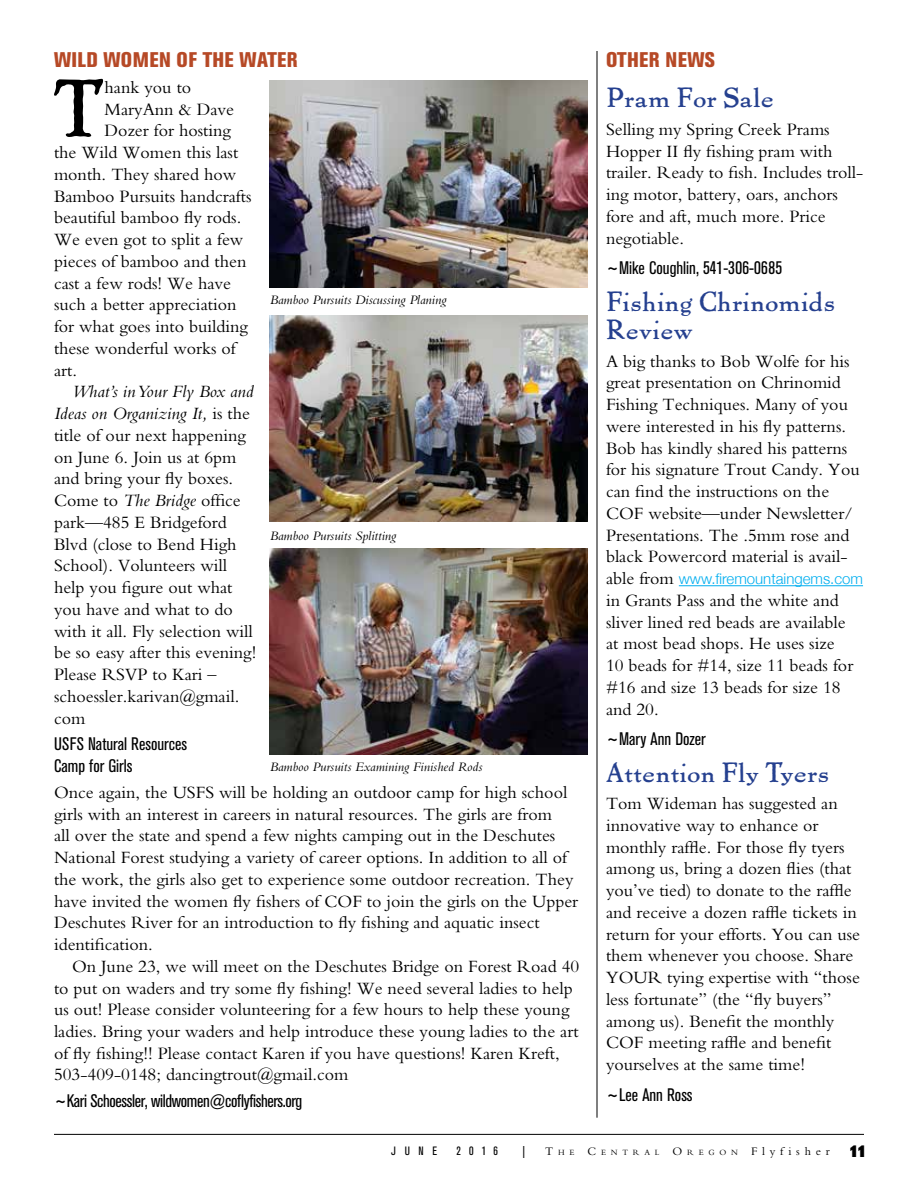
<style>
.page{position:relative;width:918px;height:1188px;background:#fff}
.page>*{position:absolute;margin:0;border:0;box-sizing:border-box;transform-origin:0 0}
.t1{font:78.15px "Pabst L";color:#000}
.t2{font:27px/28.5px "Pabst L";color:#25408f}
.t3{font:800 condensed 21px "Akzidenz Grotesk BE";letter-spacing:.02em;color:#b64926}
.t4{font:18px/21.8px "Bembo";color:#000}
.t5{font:condensed 18px/21.8px "Akzidenz Grotesk BE";color:#000}
.t6{font:condensed 18px "Akzidenz Grotesk BE";letter-spacing:-.02em;color:#000}
.t7{font:300 15px "Helvetica Neue";color:#00aeef}
.t8{font:italic 13.5px "Bembo";color:#000}
.t9{font:condensed 12px "Akzidenz Grotesk BE";letter-spacing:.7em;color:#000}
.t10{font:8.4px "Bembo";letter-spacing:.57em;color:#000}
.s1{font-style:italic}
.s2{font-family:"Bembo";font-weight:400;font-size:18px;color:#000}
.s3{font-size:12px}
.s4{font-family:"Gill Sans Extra Bold Display";font-size:16.5px}
</style>
<div class="page">
<hr style="left:54px;top:1134px;width:810px;height:1px;background:#000">
<hr style="left:597px;top:51px;width:1px;height:1067px;background:#000">
<img style="left:270px;top:81px;width:317px;height:207px">
<img style="left:270px;top:315px;width:317px;height:207px">
<img style="left:270px;top:549px;width:317px;height:206px">
<hr style="left:679px;top:585px;width:184px;height:1px;background:#00aeef">
<p class="t3" style="left:54px;top:47px;width:245px">WILD WOMEN OF THE WATER</p>
<h1 class="t1" style="left:53px;top:58px;width:54px">T</h1>
<p class="t4" style="left:105px;top:76px;width:88px">hank you to</p>
<p class="t4" style="left:105px;top:98px;width:131px">MaryAnn &amp; Dave</p>
<p class="t4" style="left:105px;top:120px;width:128px">Dozer for hosting</p>
<p class="t4" style="left:54px;top:141px;width:186px">the Wild Women this last</p>
<p class="t4" style="left:54px;top:163px;width:184px">month. They shared how</p>
<p class="t4" style="left:54px;top:185px;width:199px">Bamboo Pursuits handcrafts</p>
<p class="t4" style="left:54px;top:207px;width:189px">beautiful bamboo fly rods.</p>
<p class="t4" style="left:54px;top:228px;width:191px">We even got to split a few</p>
<p class="t4" style="left:54px;top:250px;width:194px">pieces of bamboo and then</p>
<p class="t4" style="left:54px;top:272px;width:179px">cast a few rods! We have</p>
<p class="t4" style="left:54px;top:294px;width:184px">such a better appreciation</p>
<p class="t4" style="left:54px;top:315px;width:196px">for what goes into building</p>
<p class="t4" style="left:54px;top:337px;width:183px">these wonderful works of</p>
<p class="t4" style="left:54px;top:359px;width:25px">art.</p>
<p class="t4" style="left:54px;top:381px;width:204px;text-indent:18px"><span class="s1">What’s in Your Fly Box and<br>Ideas on Organizing It,</span> is the title of our next happening on June 6. Join us at 6pm and bring your fly boxes.<br>Come to <span class="s1">The Bridge</span> office park—485 E Bridgeford<br>Blvd (close to Bend High<br>School). Volunteers will help you figure out what you have and what to do with it all. Fly selection will be so easy after this evening!<br>Please RSVP to Kari – schoessler.karivan@gmail. com</p>
<p class="t5" style="left:54px;top:733px;width:135px">USFS Natural Resources<br>Camp for Girls</p>
<p class="t4" style="left:54px;top:781px;width:526px">Once again, the USFS will be holding an outdoor camp for high school girls with an interest in careers in natural resources. The girls are from<br>all over the state and spend a few nights camping out in the Deschutes National Forest studying a variety of career options. In addition to all of the work, the girls also get to experience some outdoor recreation. They have invited the women fly fishers of COF to join the girls on the Upper Deschutes River for an introduction to fly fishing and aquatic insect identification.</p>
<p class="t4" style="left:54px;top:955px;width:527px;text-indent:18px">On June 23, we will meet on the Deschutes Bridge on Forest Road 40 to put on waders and try some fly fishing! We need several ladies to help us out! Please consider volunteering for a few hours to help these young ladies. Bring your waders and help introduce these young ladies to the art of fly fishing!! Please contact Karen if you have questions! Karen Kreft, 503-409-0148; dancingtrout@gmail.com</p>
<p class="t6" style="left:54px;top:1091px;width:250px">~Kari Schoessler, wildwomen@coflyfishers.org</p>
<p class="t8" style="left:270px;top:292px;width:178px">Bamboo Pursuits Discussing Planing</p>
<p class="t8" style="left:270px;top:527px;width:128px">Bamboo Pursuits Splitting</p>
<p class="t8" style="left:270px;top:759px;width:214px">Bamboo Pursuits Examining Finished Rods</p>
<p class="t3" style="left:606px;top:47px;width:110px">OTHER NEWS</p>
<h2 class="t2" style="left:606px;top:83px;width:170px">Pram For Sale</h2>
<p class="t4" style="left:606px;top:118px;width:259px">Selling my Spring Creek Prams<br>Hopper II fly fishing pram with trailer. Ready to fish. Includes troll&shy;ing motor, battery, oars, anchors fore and aft, much more. Price negotiable.</p>
<p class="t5" style="left:606px;top:258px;width:178px">~Mike Coughlin, 541-306-0685</p>
<h2 class="t2" style="left:606px;top:286px;width:231px">Fishing Chrinomids<br>Review</h2>
<p class="t4" style="left:606px;top:350px;width:255px">A big thanks to Bob Wolfe for his great presentation on Chrinomid Fishing Techniques. Many of you were interested in his fly patterns.<br>Bob has kindly shared his patterns for his signature Trout Candy. You can find the instructions on the COF website—under Newsletter/ Presentations. The .5mm rose and black Powercord material is avail-</p>
<p class="t7" style="left:606px;top:567px;width:259px"><span class="s2">able from</span> www.firemountaingems.com</p>
<p class="t4" style="left:606px;top:589px;width:249px">in Grants Pass and the white and sliver lined red beads are available at most bead shops. He uses size<br>10 beads for #14, size 11 beads for #16 and size 13 beads for size 18 and 20.</p>
<p class="t5" style="left:606px;top:729px;width:101px">~Mary Ann Dozer</p>
<h2 class="t2" style="left:606px;top:757px;width:225px">Attention Fly Tyers</h2>
<p class="t4" style="left:606px;top:792px;width:256px">Tom Wideman has suggested an innovative way to enhance or monthly raffle. For those fly tyers among us, bring a dozen flies (that you’ve tied) to donate to the raffle and receive a dozen raffle tickets in return for your efforts. You can use them whenever you choose. Share<br>YOUR tying expertise with “those less fortunate” (the “fly buyers” among us). Benefit the monthly<br>COF meeting raffle and benefit yourselves at the same time!</p>
<p class="t5" style="left:606px;top:1084px;width:88px">~Lee Ann Ross</p>
<p class="t9" style="left:391px;top:1145px;width:47px">JUNE</p>
<p class="t9" style="left:456px;top:1145px;width:43px">2016</p>
<p class="t9" style="left:523px;top:1145px;width:4px">|</p>
<p class="t10" style="left:545px;top:1148px;width:322px"><span class="s3">T</span>HE <span class="s3">C</span>ENTRAL <span class="s3">O</span>REGON <span class="s3">Flyfisher</span> <span class="s4">11</span></p>
</div>
